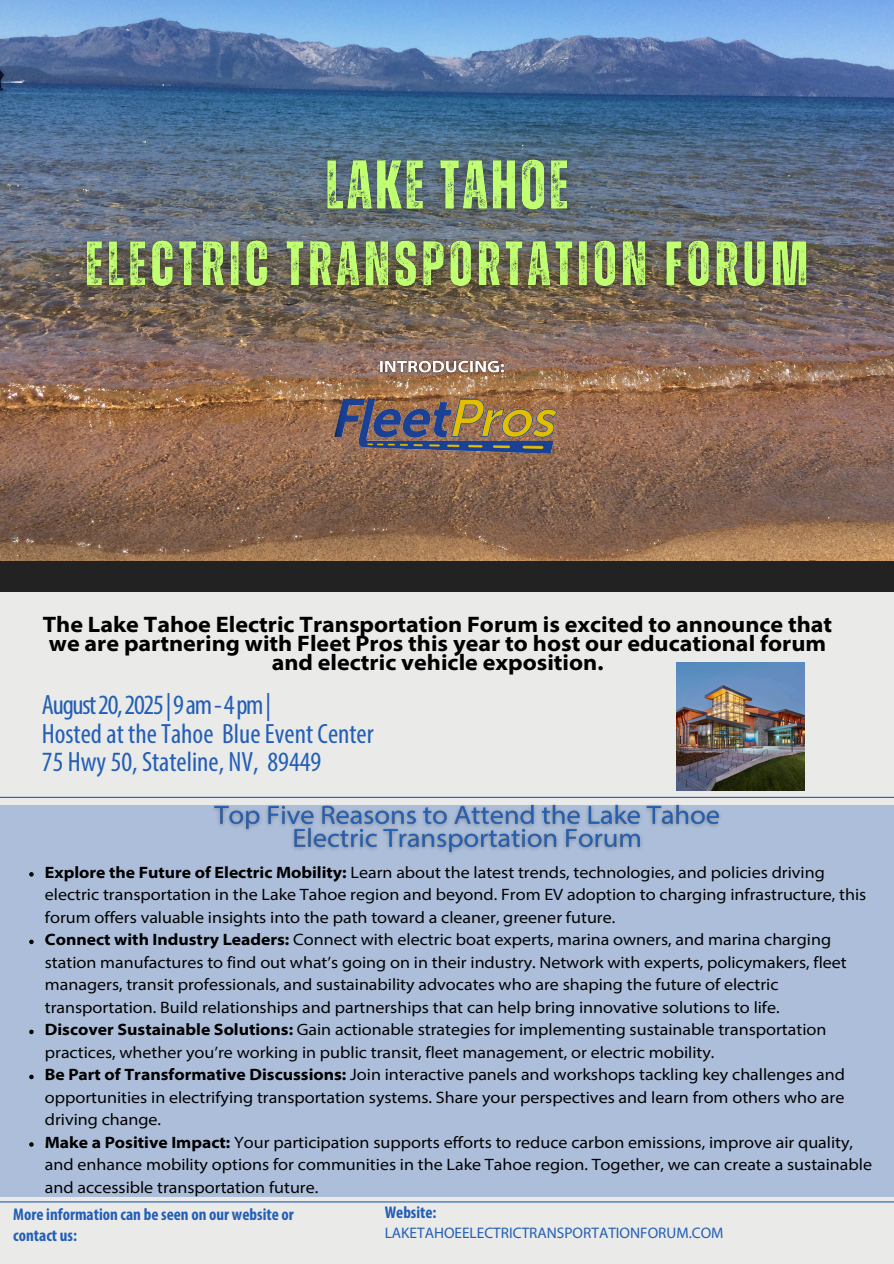
<style>
.page{position:relative;width:894px;height:1264px;background:#fff}
.page>*{position:absolute;margin:0;border:0;box-sizing:border-box;transform-origin:0 0}
.t1{font:condensed 27.9px/28.2px "Myriad Pro";color:#235fb6}
.t2{font:700 semi-expanded 22.5px/19.2px "Myriad Pro";color:#000;text-align:center}
.t3{font:700 condensed 16.95px/20.2px "Myriad Pro";color:#235fb6}
.t4{font:semi-expanded 16.5px/22.5px "Myriad Pro";color:#000}
.t5{font:15.3px "Myriad Pro";color:#235fb6}
.s1{font-weight:700}
</style>
<div class="page">
<div style="left:0;top:0;width:893px;height:1263px;background:#eaeae9"></div>
<img style="left:0;top:0;width:893px;height:561px">
<img style="left:334px;top:386px;width:225px;height:74px">
<div style="left:0;top:561px;width:893px;height:30px;background:#222"></div>
<hr style="left:0;top:1201px;width:893px;height:1px;background:#235fb6">
<div style="left:0;top:805px;width:893px;height:391px;background:#acbed9"></div>
<hr style="left:0;top:796px;width:893px;height:2px;background:#235fb6">
<img style="left:676px;top:662px;width:128px;height:128px">
<img style="left:375px;top:355px;width:134px;height:25px">
<svg style="left:29px;top:872px;width:5px;height:4px"></svg>
<svg style="left:29px;top:939px;width:5px;height:5px"></svg>
<svg style="left:29px;top:1029px;width:5px;height:5px"></svg>
<svg style="left:29px;top:1074px;width:5px;height:5px"></svg>
<svg style="left:29px;top:1142px;width:5px;height:4px"></svg>
<img style="left:206px;top:797px;width:519px;height:57px">
<img style="left:309px;top:143px;width:277px;height:83px">
<img style="left:71px;top:226px;width:753px;height:80px">
<p class="t2" style="left:43px;top:616px;width:790px">The Lake Tahoe Electric Transportation Forum is excited to announce that we are partnering with Fleet Pros this year to host our educational forum and electric vehicle exposition.</p>
<p class="t1" style="left:42px;top:693px;width:333px">August20,2025|9am-4pm|<br>Hosted at the Tahoe Blue Event Center<br>75 Hwy 50, Stateline, NV, 89449</p>
<h2 class="t4" style="left:45px;top:862px;width:822px"><span class="s1">Explore the Future of Electric Mobility:</span> Learn about the latest trends, technologies, and policies driving electric transportation in the Lake Tahoe region and beyond. From EV adoption to charging infrastructure, this forum offers valuable insights into the path toward a cleaner, greener future.</h2>
<p class="t4" style="left:45px;top:929px;width:803px"><span class="s1">Connect with Industry Leaders:</span> Connect with electric boat experts, marina owners, and marina charging station manufactures to find out what’s going on in their industry. Network with experts, policymakers, fleet managers, transit professionals, and sustainability advocates who are shaping the future of electric transportation. Build relationships and partnerships that can help bring innovative solutions to life.</p>
<p class="t4" style="left:45px;top:1019px;width:782px"><span class="s1">Discover Sustainable Solutions:</span> Gain actionable strategies for implementing sustainable transportation practices, whether you’re working in public transit, fleet management, or electric mobility.</p>
<p class="t4" style="left:45px;top:1064px;width:801px;text-align:justify"><span class="s1">Be Part of Transformative Discussions:</span> Join interactive panels and workshops tackling key challenges and opportunities in electrifying transportation systems. Share your perspectives and learn from others who are driving change.</p>
<p class="t4" style="left:45px;top:1132px;width:828px"><span class="s1">Make a Positive Impact:</span> Your participation supports efforts to reduce carbon emissions, improve air quality, and enhance mobility options for communities in the Lake Tahoe region. Together, we can create a sustainable and accessible transportation future.</p>
<p class="t3" style="left:13px;top:1205px;width:282px">More information can be seen on our website or contact us:</p>
<p class="t3" style="left:384px;top:1203px;width:53px">Website:</p>
<h5 class="t5" style="left:384px;top:1226px;width:340px">LAKETAHOEELECTRICTRANSPORTATIONFORUM.COM</h5>
</div>
